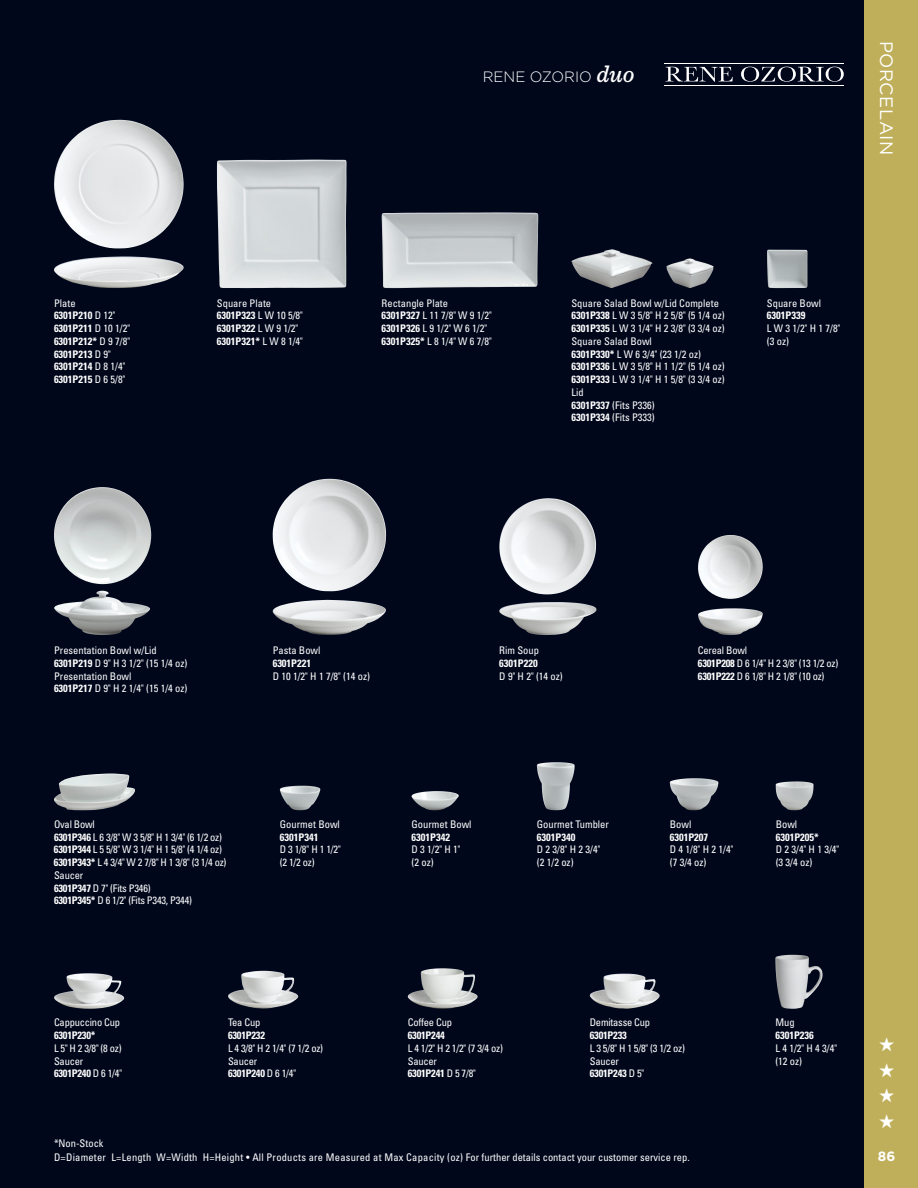
<style>
.page{position:relative;width:918px;height:1188px;background:#00071b}
.page>*{position:absolute;margin:0;border:0;box-sizing:border-box;transform-origin:0 0}
.t1{font:19.5px/25.5px "Zapf Dingbats ITC";color:#fff;text-align:justify}
.t2{font:18px "Gotham";letter-spacing:.03em;color:#fff}
.t3{font:300 15px "Gotham";color:#fff}
.t4{font:700 13.5px "Gotham";color:#fff}
.t5{font:condensed 10.5px/12.8px "Univers LT Std";color:#fff}
.t6{font:condensed 10.5px/12.8px "Univers LT Std";letter-spacing:-.02em;color:#fff}
.t7{font:700 condensed 10.5px/12.8px "Univers LT Std";color:#fff}
.t8{font:condensed 10.5px "Univers LT Std";letter-spacing:.02em;color:#fff}
.t9{font:700 condensed 10.5px "Univers LT Std";letter-spacing:-.02em;color:#fff}
.s1{font-weight:400}
.s2{font-weight:700}
.s3{font-family:"Sentinel";font-weight:500;font-style:italic;font-size:24px}
</style>
<div class="page">
<div style="left:864px;top:0;width:54px;height:1188px;background:#bfaf5a"></div>
<svg style="left:665px;top:67px;width:68px;height:15px"></svg>
<svg style="left:741px;top:67px;width:103px;height:15px"></svg>
<hr style="left:665px;top:85px;width:179px;height:1px;background:#fff">
<hr style="left:665px;top:63px;width:179px;height:1px;background:#fff">
<img style="left:571px;top:249px;width:81px;height:39px">
<img style="left:666px;top:258px;width:48px;height:30px">
<img style="left:767px;top:250px;width:40px;height:38px">
<img style="left:537px;top:762px;width:38px;height:48px">
<img style="left:280px;top:786px;width:40px;height:24px">
<img style="left:412px;top:791px;width:47px;height:19px">
<img style="left:54px;top:774px;width:81px;height:36px">
<img style="left:54px;top:973px;width:70px;height:36px">
<img style="left:228px;top:971px;width:70px;height:38px">
<img style="left:408px;top:968px;width:70px;height:41px">
<img style="left:590px;top:974px;width:70px;height:35px">
<img style="left:775px;top:955px;width:48px;height:54px">
<img style="left:698px;top:535px;width:65px;height:64px">
<img style="left:698px;top:608px;width:65px;height:27px">
<img style="left:670px;top:778px;width:48px;height:32px">
<img style="left:776px;top:781px;width:38px;height:29px">
<img style="left:499px;top:498px;width:97px;height:96px">
<img style="left:499px;top:602px;width:97px;height:33px">
<img style="left:382px;top:212px;width:156px;height:76px">
<img style="left:217px;top:160px;width:130px;height:128px">
<img style="left:54px;top:120px;width:130px;height:128px">
<img style="left:54px;top:256px;width:130px;height:32px">
<img style="left:54px;top:487px;width:48px;height:50px">
<img style="left:54px;top:591px;width:48px;height:29px">
<img style="left:273px;top:479px;width:113px;height:112px">
<img style="left:273px;top:600px;width:113px;height:35px">
<p class="t7" style="left:54px;top:296px;width:78px"><span class="s1">Plate<br></span>6301P210 <span class="s1">D 12"<br></span>6301P211 <span class="s1">D 10 1/2"<br></span>6301P212* <span class="s1">D 9 7/8"<br></span>6301P213 <span class="s1">D 9"<br></span>6301P214 <span class="s1">D 8 1/4"<br></span>6301P215 <span class="s1">D 6 5/8"</span></p>
<p class="t5" style="left:217px;top:296px;width:87px">Square Plate<br><span class="s2">6301P323</span> L W 10 5/8"<br><span class="s2">6301P322</span> L W 9 1/2"<br><span class="s2">6301P321*</span> L W 8 1/4"</p>
<h3 class="t3" style="left:483px;top:68px;width:153px">RENE OZORIO <span class="s3">duo</span></h3>
<h2 class="t2" style="left:896px;top:40px;width:116px;rotate:90deg">PORCELAIN</h2>
<p class="t5" style="left:382px;top:296px;width:112px">Rectangle Plate<br><span class="s2">6301P327</span> L 11 7/8" W 9 1/2"<br><span class="s2">6301P326</span> L 9 1/2" W 6 1/2"<br><span class="s2">6301P325*</span> L 8 1/4" W 6 7/8"</p>
<p class="t5" style="left:571px;top:296px;width:155px">Square Salad Bowl w/Lid Complete<br><span class="s2">6301P338</span> L W 3 5/8" H 2 5/8" (5 1/4 oz)<br><span class="s2">6301P335</span> L W 3 1/4" H 2 3/8" (3 3/4 oz)<br>Square Salad Bowl<br><span class="s2">6301P330*</span> L W 6 3/4" (23 1/2 oz)<br><span class="s2">6301P336</span> L W 3 5/8" H 1 1/2" (5 1/4 oz)<br><span class="s2">6301P333</span> L W 3 1/4" H 1 5/8" (3 3/4 oz)<br>Lid<br><span class="s2">6301P337</span> (Fits P336)<br><span class="s2">6301P334</span> (Fits P333)</p>
<p class="t5" style="left:767px;top:296px;width:56px">Square Bowl</p>
<p class="t7" style="left:767px;top:309px;width:40px">6301P339</p>
<p class="t5" style="left:767px;top:322px;width:75px">L W 3 1/2" H 1 7/8" (3 oz)</p>
<p class="t5" style="left:54px;top:644px;width:135px">Presentation Bowl w/Lid<br><span class="s2">6301P219</span> D 9" H 3 1/2" (15 1/4 oz)<br>Presentation Bowl<br><span class="s2">6301P217</span> D 9" H 2 1/4" (15 1/4 oz)</p>
<p class="t5" style="left:273px;top:644px;width:49px">Pasta Bowl</p>
<p class="t7" style="left:273px;top:657px;width:40px">6301P221</p>
<p class="t5" style="left:273px;top:669px;width:99px">D 10 1/2" H 1 7/8" (14 oz)</p>
<p class="t5" style="left:499px;top:644px;width:41px">Rim Soup</p>
<p class="t7" style="left:499px;top:657px;width:40px">6301P220</p>
<p class="t5" style="left:499px;top:669px;width:65px">D 9" H 2" (14 oz)</p>
<p class="t6" style="left:698px;top:644px;width:142px">Cereal Bowl<br><span class="s2">6301P208</span> D 6 1/4" H 2 3/8" (13 1/2 oz)<br><span class="s2">6301P222</span> D 6 1/8" H 2 1/8" (10 oz)</p>
<p class="t6" style="left:54px;top:818px;width:174px">Oval Bowl<br><span class="s2">6301P346</span> L 6 3/8" W 3 5/8" H 1 3/4" (6 1/2 oz)<br><span class="s2">6301P344</span> L 5 5/8" W 3 1/4" H 1 5/8" (4 1/4 oz)<br><span class="s2">6301P343*</span> L 4 3/4" W 2 7/8" H 1 3/8" (3 1/4 oz)<br>Saucer<br><span class="s2">6301P347</span> D 7" (Fits P346)<br><span class="s2">6301P345*</span> D 6 1/2" (Fits P343, P344)</p>
<p class="t5" style="left:280px;top:818px;width:62px">Gourmet Bowl</p>
<p class="t7" style="left:280px;top:830px;width:40px">6301P341</p>
<p class="t5" style="left:280px;top:843px;width:62px">D 3 1/8" H 1 1/2" (2 1/2 oz)</p>
<p class="t5" style="left:412px;top:818px;width:62px">Gourmet Bowl</p>
<p class="t7" style="left:412px;top:830px;width:40px">6301P342</p>
<p class="t5" style="left:412px;top:843px;width:50px">D 3 1/2" H 1" (2 oz)</p>
<p class="t5" style="left:537px;top:818px;width:74px">Gourmet Tumbler</p>
<p class="t7" style="left:537px;top:830px;width:40px">6301P340</p>
<p class="t5" style="left:537px;top:843px;width:65px">D 2 3/8" H 2 3/4" (2 1/2 oz)</p>
<p class="t5" style="left:670px;top:818px;width:23px">Bowl</p>
<p class="t7" style="left:670px;top:830px;width:40px">6301P207</p>
<p class="t5" style="left:670px;top:843px;width:65px">D 4 1/8" H 2 1/4" (7 3/4 oz)</p>
<p class="t5" style="left:776px;top:818px;width:23px">Bowl</p>
<p class="t7" style="left:776px;top:830px;width:45px">6301P205*</p>
<p class="t5" style="left:776px;top:843px;width:65px">D 2 3/4" H 1 3/4" (3 3/4 oz)</p>
<p class="t6" style="left:54px;top:1016px;width:68px">Cappuccino Cup</p>
<p class="t9" style="left:54px;top:1029px;width:43px">6301P230*</p>
<p class="t6" style="left:54px;top:1042px;width:70px">L 5" H 2 3/8" (8 oz)<br>Saucer<br><span class="s2">6301P240</span> D 6 1/4"</p>
<p class="t5" style="left:54px;top:1136px;width:51px">*Non-Stock</p>
<p class="t5" style="left:228px;top:1016px;width:34px">Tea Cup</p>
<p class="t9" style="left:228px;top:1029px;width:39px">6301P232</p>
<p class="t6" style="left:228px;top:1042px;width:97px">L 4 3/8" H 2 1/4" (7 1/2 oz)<br>Saucer<br><span class="s2">6301P240</span> D 6 1/4"</p>
<p class="t6" style="left:408px;top:1016px;width:46px">Coffee Cup</p>
<p class="t9" style="left:408px;top:1029px;width:39px">6301P244</p>
<p class="t6" style="left:408px;top:1042px;width:97px">L 4 1/2" H 2 1/2" (7 3/4 oz)<br>Saucer<br><span class="s2">6301P241</span> D 5 7/8"</p>
<p class="t6" style="left:590px;top:1016px;width:62px">Demitasse Cup</p>
<p class="t9" style="left:590px;top:1029px;width:39px">6301P233</p>
<p class="t6" style="left:590px;top:1042px;width:97px">L 3 5/8" H 1 5/8" (3 1/2 oz)<br>Saucer<br><span class="s2">6301P243</span> D 5"</p>
<p class="t8" style="left:54px;top:1150px;width:637px">D=Diameter L=Length W=Width H=Height • All Products are Measured at Max Capacity (oz) For further details contact your customer service rep.</p>
<p class="t5" style="left:775px;top:1016px;width:21px">Mug</p>
<p class="t7" style="left:775px;top:1029px;width:40px">6301P236</p>
<p class="t5" style="left:775px;top:1042px;width:63px">L 4 1/2" H 4 3/4" (12 oz)</p>
<h1 class="t1" style="left:879px;top:1032px;width:17px">★ ★ ★ ★</h1>
<p class="t4" style="left:878px;top:1148px;width:19px">86</p>
</div>
